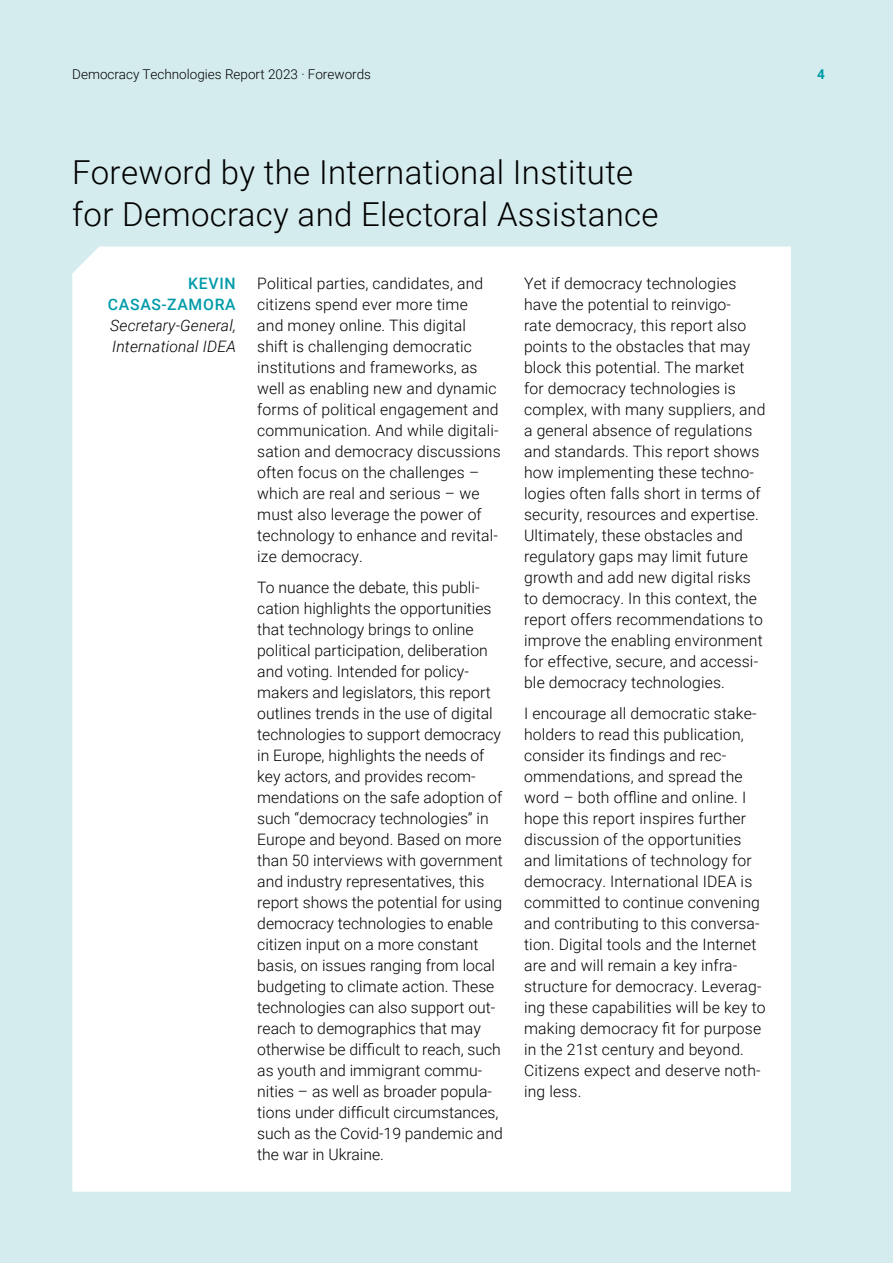
<style>
.page{position:relative;width:893px;height:1263px;background:#d5ecee}
.page>*{position:absolute;margin:0;border:0;box-sizing:border-box;transform-origin:0 0}
.Hauptheadline_türkis{font:300 33px/42px "Roboto";letter-spacing:.01em;color:#000}
.Copy_Light_10_5_14{font:300 15.75px/21px "Roboto";letter-spacing:.01em;color:#000}
.Copy_Light_10_5_14-2{font:italic 300 15.75px/21px "Roboto";letter-spacing:.01em;color:#000}
.Copy_Light_10_5_14-3{font:500 15.75px/21px "Roboto";letter-spacing:.045em;color:#009ba9;text-align:right}
.t1{font:300 13.5px "Roboto";color:#000}
.t2{font:700 13.5px "Roboto";color:#009ba9}
</style>
<div class="page">
<div style="left:72px;top:247px;width:719px;height:945px;background:#fff"></div>
<p class="t1" style="left:72px;top:64px;width:300px">Democracy Technologies Report 2023 · Forewords</p>
<p class="Hauptheadline_türkis" style="left:72px;top:150px;width:588px">Foreword by the International Institute for Democracy and Electoral Assistance</p>
<p class="Copy_Light_10_5_14-3" style="left:108px;top:272px;width:129px">KEVIN<br>CASAS-ZAMORA</p>
<p class="Copy_Light_10_5_14-2" style="left:110px;top:314px;width:127px">Secretary-General,<br>International IDEA</p>
<p class="Copy_Light_10_5_14" style="left:257px;top:272px;width:245px">Political parties, candidates, and citizens spend ever more time<br>and money online. This digital shift is challenging democratic institutions and frameworks, as well as enabling new and dynamic forms of political engagement and communication. And while digitali&shy;sation and democracy discussions often focus on the challenges – which are real and serious – we must also leverage the power of technology to enhance and revital&shy;ize democracy.</p>
<p class="Copy_Light_10_5_14" style="left:257px;top:576px;width:247px">To nuance the debate, this publi&shy;cation highlights the opportunities that technology brings to online political participation, deliberation and voting. Intended for policy&shy;makers and legislators, this report outlines trends in the use of digital technologies to support democracy in Europe, highlights the needs of key actors, and provides recom&shy;mendations on the safe adoption of such “democracy technologies” in Europe and beyond. Based on more than 50 interviews with government and industry representatives, this report shows the potential for using democracy technologies to enable citizen input on a more constant basis, on issues ranging from local budgeting to climate action. These technologies can also support out&shy;reach to demographics that may otherwise be difficult to reach, such as youth and immigrant commu&shy;nities – as well as broader popula&shy;tions under difficult circumstances, such as the Covid-19 pandemic and the war in Ukraine.</p>
<p class="Copy_Light_10_5_14" style="left:524px;top:272px;width:243px">Yet if democracy technologies have the potential to reinvigo-<br>rate democracy, this report also points to the obstacles that may block this potential. The market for democracy technologies is complex, with many suppliers, and a general absence of regulations and standards. This report shows how implementing these techno&shy;logies often falls short in terms of security, resources and expertise.<br>Ultimately, these obstacles and regulatory gaps may limit future growth and add new digital risks to democracy. In this context, the report offers recommendations to improve the enabling environment for effective, secure, and accessi&shy;ble democracy technologies.</p>
<p class="Copy_Light_10_5_14" style="left:524px;top:702px;width:243px">I encourage all democratic stake&shy;holders to read this publication, consider its findings and rec&shy;ommendations, and spread the word – both offline and online. I hope this report inspires further discussion of the opportunities and limitations of technology for democracy. International IDEA is committed to continue convening and contributing to this conversa&shy;tion. Digital tools and the Internet are and will remain a key infra&shy;structure for democracy. Leverag&shy;ing these capabilities will be key to making democracy fit for purpose in the 21st century and beyond.<br>Citizens expect and deserve noth&shy;ing less.</p>
<p class="t2" style="left:817px;top:64px;width:9px">4</p>
</div>
